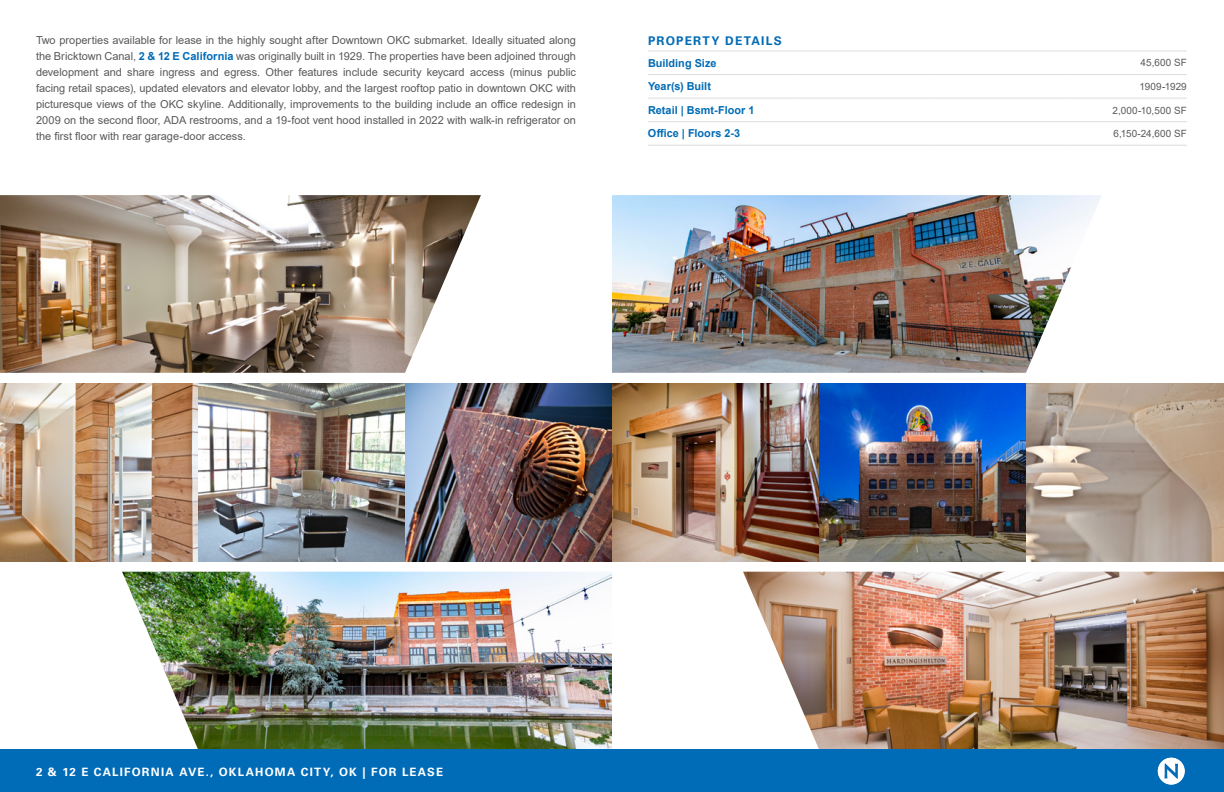
<style>
.page{position:relative;width:1224px;height:792px;background:#fff}
.page>*{position:absolute;margin:0;border:0;box-sizing:border-box;transform-origin:0 0}
.t1{font:700 12px "Univers LT Pro 65";letter-spacing:.105em;color:#006bb6}
.t2{font:700 11.5px "Univers LT Pro 65";letter-spacing:.105em;color:#fff}
.t3{font:11px/16px "Arial";color:#58595b;text-align:justify}
.t4{font:700 11px "Arial";letter-spacing:.005em;color:#006bb6}
.t5{font:10px "Arial";letter-spacing:.01em;color:#58595b}
.s1{font-weight:700;color:#006bb6}
</style>
<div class="page">
<img style="left:0;top:383px;width:1224px;height:178px">
<img style="left:0;top:195px;width:481px;height:178px">
<img style="left:122px;top:572px;width:490px;height:177px">
<img style="left:612px;top:195px;width:490px;height:178px">
<img style="left:743px;top:572px;width:481px;height:177px">
<div style="left:0;top:749px;width:1224px;height:43px;background:#006bb6"></div>
<div style="left:1158px;top:758px;width:27px;height:27px;background:#fff;border-radius:50%"></div>
<svg style="left:1164px;top:763px;width:14px;height:16px"></svg>
<hr style="left:648px;top:74px;width:145px;height:1px;background:#dcddde">
<hr style="left:793px;top:74px;width:137px;height:1px;background:#dcddde">
<hr style="left:930px;top:74px;width:138px;height:1px;background:#dcddde">
<hr style="left:1068px;top:74px;width:119px;height:1px;background:#dcddde">
<hr style="left:648px;top:98px;width:145px;height:1px;background:#dcddde">
<hr style="left:793px;top:98px;width:137px;height:1px;background:#dcddde">
<hr style="left:930px;top:98px;width:138px;height:1px;background:#dcddde">
<hr style="left:1068px;top:98px;width:119px;height:1px;background:#dcddde">
<hr style="left:648px;top:121px;width:145px;height:1px;background:#dcddde">
<hr style="left:793px;top:121px;width:137px;height:1px;background:#dcddde">
<hr style="left:930px;top:121px;width:138px;height:1px;background:#dcddde">
<hr style="left:1068px;top:121px;width:119px;height:1px;background:#dcddde">
<hr style="left:648px;top:145px;width:145px;height:1px;background:#dcddde">
<hr style="left:793px;top:145px;width:137px;height:1px;background:#dcddde">
<hr style="left:930px;top:145px;width:138px;height:1px;background:#dcddde">
<hr style="left:1068px;top:145px;width:119px;height:1px;background:#dcddde">
<hr style="left:648px;top:51px;width:145px;height:1px;background:#dcddde">
<hr style="left:793px;top:51px;width:137px;height:1px;background:#dcddde">
<hr style="left:930px;top:51px;width:138px;height:1px;background:#dcddde">
<hr style="left:1068px;top:51px;width:119px;height:1px;background:#dcddde">
<p class="t3" style="left:36px;top:32px;width:542px">Two properties available for lease in the highly sought after Downtown OKC submarket. Ideally situated along the Bricktown Canal, <span class="s1">2 &amp; 12 E California</span> was originally built in 1929. The properties have been adjoined through development and share ingress and egress. Other features include security keycard access (minus public facing retail spaces), updated elevators and elevator lobby, and the largest rooftop patio in downtown OKC with picturesque views of the OKC skyline. Additionally, improvements to the building include an office redesign in 2009 on the second floor, ADA restrooms, and a 19-foot vent hood installed in 2022 with walk-in refrigerator on the first floor with rear garage-door access.</p>
<p class="t1" style="left:648px;top:32px;width:135px">PROPERTY DETAILS</p>
<p class="t4" style="left:648px;top:55px;width:70px">Building Size</p>
<p class="t5" style="left:1141px;top:56px;width:48px">45,600 SF</p>
<p class="t4" style="left:648px;top:79px;width:64px">Year(s) Built</p>
<p class="t5" style="left:1140px;top:80px;width:49px">1909-1929</p>
<p class="t4" style="left:648px;top:102px;width:108px">Retail | Bsmt-Floor 1</p>
<p class="t5" style="left:1113px;top:103px;width:76px">2,000-10,500 SF</p>
<p class="t4" style="left:648px;top:126px;width:94px">Office | Floors 2-3</p>
<p class="t5" style="left:1114px;top:127px;width:75px">6,150-24,600 SF</p>
<p class="t2" style="left:36px;top:764px;width:409px">2 &amp; 12 E CALIFORNIA AVE., OKLAHOMA CITY, OK | FOR LEASE</p>
</div>
